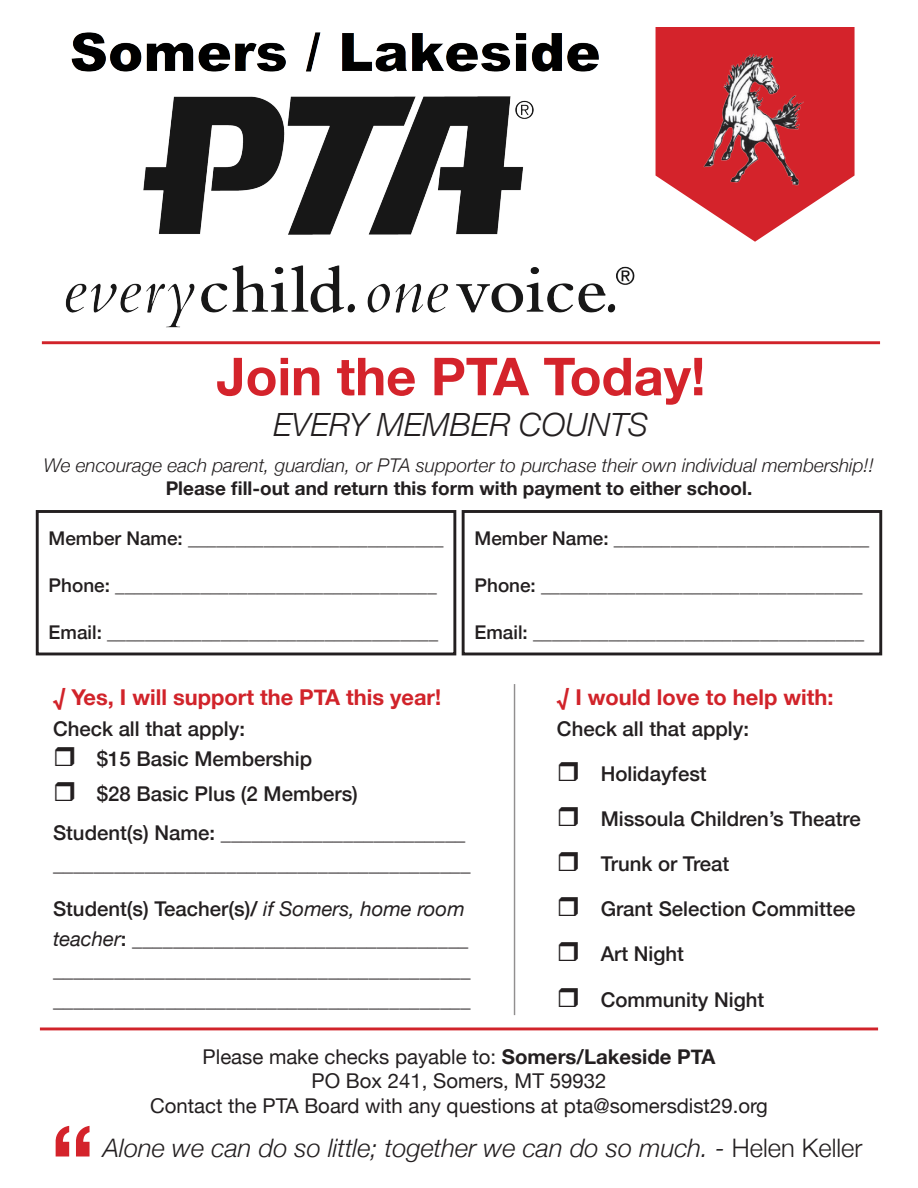
<style>
.page{position:relative;width:918px;height:1188px;background:#fff}
.page>*{position:absolute;margin:0;border:0;box-sizing:border-box;transform-origin:0 0}
.t1{font:700 52.35px "Helvetica Neue";color:#d4232b}
.t2{font:italic 300 31.95px "Helvetica Neue";color:#231f20}
.t3{font:italic 300 25.5px "Helvetica Neue";color:#231f20}
.t4{font:700 21.9px "Helvetica Neue";color:#d1232a}
.t5{font:500 20.4px/30.6px "Helvetica Neue";color:#231f20}
.t6{font:20.4px "Helvetica Neue";color:#231f20}
.t7{font:500 18.9px "Helvetica Neue";color:#231f20}
.t8{font:italic 300 18.9px "Helvetica Neue";color:#231f20}
.t9{font:700 18.9px "Helvetica Neue";color:#231f20}
.s1{font-weight:400;font-style:italic}
.s2{font-weight:700}
.s3{font-style:normal}
</style>
<div class="page">
<hr style="left:514px;top:684px;width:1px;height:331px;background:#231f20">
<hr style="left:40px;top:1028px;width:838px;height:2px;background:#d1232a">
<div style="left:36px;top:510px;width:420px;height:145px;border:3px solid #231f20"></div>
<div style="left:462px;top:510px;width:420px;height:145px;border:3px solid #231f20"></div>
<img style="left:66px;top:32px;width:569px;height:296px">
<svg style="left:656px;top:27px;width:199px;height:215px"></svg>
<img style="left:691px;top:49px;width:128px;height:144px">
<hr style="left:42px;top:341px;width:838px;height:3px;background:#d1232a">
<svg style="left:56px;top:1126px;width:34px;height:30px"></svg>
<p class="t1" style="left:216px;top:336px;width:491px">Join the PTA Today!</p>
<p class="t2" style="left:273px;top:399px;width:376px">EVERY MEMBER COUNTS</p>
<p class="t8" style="left:44px;top:451px;width:832px">We encourage each parent, guardian, or PTA supporter to purchase their own individual membership!!</p>
<p class="t9" style="left:166px;top:473px;width:588px">Please fill-out and return this form with payment to either school.</p>
<p class="t7" style="left:49px;top:523px;width:396px">Member Name: ___________________________</p>
<p class="t7" style="left:49px;top:570px;width:390px">Phone: __________________________________</p>
<p class="t7" style="left:49px;top:617px;width:391px">Email: ___________________________________</p>
<p class="t7" style="left:475px;top:523px;width:396px">Member Name: ___________________________</p>
<p class="t7" style="left:475px;top:570px;width:390px">Phone: __________________________________</p>
<p class="t7" style="left:475px;top:617px;width:391px">Email: ___________________________________</p>
<p class="t4" style="left:53px;top:680px;width:390px">√ Yes, I will support the PTA this year!</p>
<p class="t5" style="left:53px;top:712px;width:194px">Check all that apply:</p>
<p class="t5" style="left:97px;top:742px;width:217px">$15 Basic Membership</p>
<p class="t5" style="left:97px;top:777px;width:263px">$28 Basic Plus (2 Members)</p>
<p class="t5" style="left:53px;top:816px;width:419px">Student(s) Name: ________________________ _________________________________________</p>
<p class="t5" style="left:53px;top:892px;width:419px">Student(s) Teacher(s)/ <span class="s1">if Somers, home room teacher</span>: _________________________________ _________________________________________ _________________________________________</p>
<p class="t4" style="left:557px;top:680px;width:278px">√ I would love to help with:</p>
<p class="t5" style="left:557px;top:712px;width:194px">Check all that apply:</p>
<p class="t5" style="left:601px;top:757px;width:108px">Holidayfest</p>
<p class="t5" style="left:601px;top:802px;width:262px">Missoula Children’s Theatre</p>
<p class="t5" style="left:601px;top:847px;width:130px">Trunk or Treat</p>
<p class="t5" style="left:601px;top:892px;width:256px">Grant Selection Committee</p>
<p class="t5" style="left:601px;top:937px;width:85px">Art Night</p>
<p class="t5" style="left:601px;top:982px;width:165px">Community Night</p>
<p class="t6" style="left:203px;top:1042px;width:514px">Please make checks payable to: <span class="s2">Somers/Lakeside PTA</span></p>
<p class="t6" style="left:312px;top:1066px;width:296px">PO Box 241, Somers, MT 59932</p>
<p class="t6" style="left:150px;top:1091px;width:619px">Contact the PTA Board with any questions at pta@somersdist29.org</p>
<p class="t3" style="left:103px;top:1127px;width:761px">Alone we can do so little; together we can do so much. - <span class="s3">Helen Keller</span></p>
</div>
